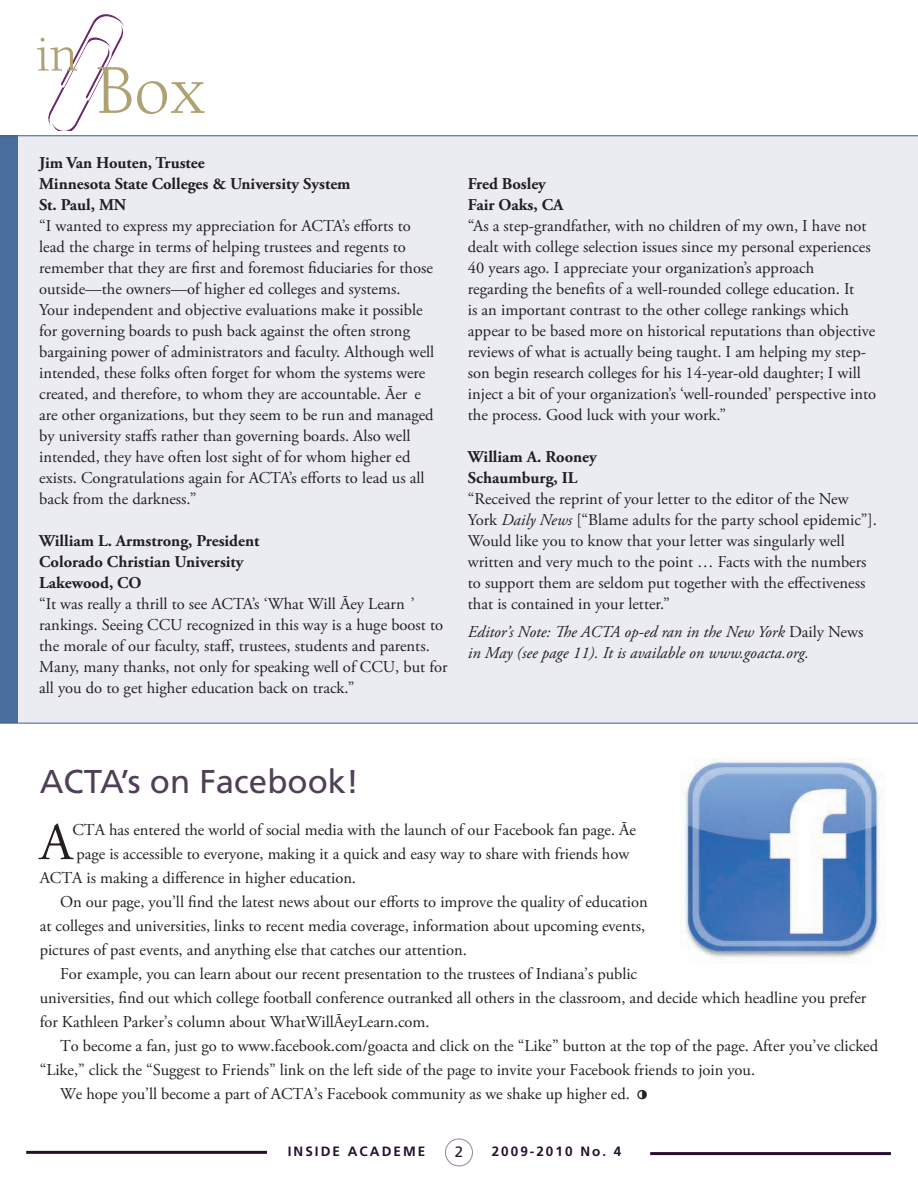
<style>
.page{position:relative;width:918px;height:1192px;background:#fff}
.page>*{position:absolute;margin:0;border:0;box-sizing:border-box;transform-origin:0 0}
.t1{font:72px "Berkeley";color:#afa171}
.t2{font:52.65px "Adobe Garamond Pro";color:#231f20}
.t3{font:52.5px "Berkeley";color:#afa171}
.t4{font:45px "Castellar";color:#231f20}
.t5{font:33px "Frutiger";color:#504057}
.t6{font:16.5px/21px "Adobe Garamond Pro";color:#231f20}
.t7{font:700 16.5px/21px "Adobe Garamond Pro";color:#231f20}
.t8{font:italic 16.5px/21px "Adobe Garamond Pro";color:#231f20}
.t9{font:15px "Frutiger";color:#270f31}
.t10{font:700 13.5px "Frutiger";letter-spacing:.15em;color:#270f31}
.s1{font-style:italic}
.s2{font-style:normal}
</style>
<div class="page">
<div style="left:445px;top:1138px;width:27px;height:28px;border:1px solid #948796;border-radius:50%"></div>
<hr style="left:650px;top:1152px;width:240px;height:3px;background:#270f31">
<hr style="left:26px;top:1151px;width:241px;height:3px;background:#270f31">
<svg style="left:48px;top:14px;width:76px;height:116px"></svg>
<div style="left:0;top:135px;width:917px;height:588px;background:#ebecf2"></div>
<div style="left:0;top:136px;width:18px;height:587px;background:#496d9c"></div>
<hr style="left:0;top:135px;width:917px;height:1px;background:#356495">
<hr style="left:0;top:723px;width:917px;height:1px;background:#356495">
<img style="left:680px;top:759px;width:201px;height:202px">
<h3 class="t3" style="left:36px;top:26px;width:43px">in</h3>
<h1 class="t1" style="left:95px;top:52px;width:111px">Box</h1>
<p class="t7" style="left:39px;top:153px;width:313px">Jim Van Houten, Trustee<br>Minnesota State Colleges &amp; University System<br>St. Paul, MN</p>
<p class="t6" style="left:39px;top:216px;width:396px">“I wanted to express my appreciation for ACTA’s efforts to lead the charge in terms of helping trustees and regents to remember that they are first and foremost fiduciaries for those outside—the owners—of higher ed colleges and systems.<br>Your independent and objective evaluations make it possible for governing boards to push back against the often strong bargaining power of administrators and faculty. Although well intended, these folks often forget for whom the systems were created, and therefore, to whom they are accountable. Āer e are other organizations, but they seem to be run and managed by university staffs rather than governing boards. Also well intended, they have often lost sight of for whom higher ed exists. Congratulations again for ACTA’s efforts to lead us all back from the darkness.”</p>
<p class="t7" style="left:39px;top:531px;width:222px">William L. Armstrong, President<br>Colorado Christian University<br>Lakewood, CO</p>
<p class="t6" style="left:39px;top:594px;width:410px">“It was really a thrill to see ACTA’s ‘What Will Āey Learn ’ rankings. Seeing CCU recognized in this way is a huge boost to the morale of our faculty, staff, trustees, students and parents.<br>Many, many thanks, not only for speaking well of CCU, but for all you do to get higher education back on track.”</p>
<p class="t7" style="left:468px;top:174px;width:97px">Fred Bosley<br>Fair Oaks, CA</p>
<p class="t6" style="left:468px;top:216px;width:409px">“As a step-grandfather, with no children of my own, I have not dealt with college selection issues since my personal experiences 40 years ago. I appreciate your organization’s approach regarding the benefits of a well-rounded college education. It<br>is an important contrast to the other college rankings which appear to be based more on historical reputations than objective reviews of what is actually being taught. I am helping my step&shy;son begin research colleges for his 14-year-old daughter; I will inject a bit of your organization’s ‘well-rounded’ perspective into the process. Good luck with your work.”</p>
<p class="t7" style="left:468px;top:447px;width:130px">William A. Rooney<br>Schaumburg, IL</p>
<p class="t6" style="left:468px;top:489px;width:410px">“Received the reprint of your letter to the editor of the New York <span class="s1">Daily News</span> [“Blame adults for the party school epidemic”].<br>Would like you to know that your letter was singularly well written and very much to the point … Facts with the numbers to support them are seldom put together with the effectiveness that is contained in your letter.”</p>
<p class="t8" style="left:468px;top:622px;width:397px">Editor’s Note: The ACTA op-ed ran in the New York <span class="s2">Daily News </span>in May (see page 11). It is available on www.goacta.org.</p>
<h3 class="t5" style="left:40px;top:762px;width:321px">ACTA’s on Facebook!</h3>
<h2 class="t2" style="left:40px;top:811px;width:34px">A</h2>
<p class="t6" style="left:72px;top:820px;width:565px">CTA has entered the world of social media with the launch of our Facebook fan page. Āe</p>
<p class="t6" style="left:76px;top:844px;width:554px">page is accessible to everyone, making it a quick and easy way to share with friends how</p>
<p class="t6" style="left:40px;top:868px;width:318px">ACTA is making a difference in higher education.</p>
<p class="t6" style="left:60px;top:892px;width:589px">On our page, you’ll find the latest news about our efforts to improve the quality of education</p>
<p class="t6" style="left:40px;top:916px;width:606px">at colleges and universities, links to recent media coverage, information about upcoming events,</p>
<p class="t6" style="left:40px;top:940px;width:428px">pictures of past events, and anything else that catches our attention.</p>
<p class="t6" style="left:60px;top:964px;width:578px">For example, you can learn about our recent presentation to the trustees of Indiana’s public</p>
<p class="t6" style="left:40px;top:988px;width:827px">universities, find out which college football conference outranked all others in the classroom, and decide which headline you prefer</p>
<p class="t6" style="left:40px;top:1012px;width:391px">for Kathleen Parker’s column about WhatWillĀeyLearn.com.</p>
<p class="t6" style="left:60px;top:1036px;width:819px">To become a fan, just go to www.facebook.com/goacta and click on the “Like” button at the top of the page. After you’ve clicked</p>
<p class="t6" style="left:40px;top:1060px;width:716px">“Like,” click the “Suggest to Friends” link on the left side of the page to invite your Facebook friends to join you.</p>
<p class="t6" style="left:60px;top:1084px;width:571px">We hope you’ll become a part of ACTA’s Facebook community as we shake up higher ed.</p>
<h3 class="t4" style="left:633px;top:1070px;width:17px">•</h3>
<p class="t9" style="left:455px;top:1143px;width:10px">2</p>
<p class="t10" style="left:288px;top:1144px;width:139px">INSIDE ACADEME</p>
<p class="t10" style="left:491px;top:1144px;width:131px">2009-2010 No. 4</p>
</div>
